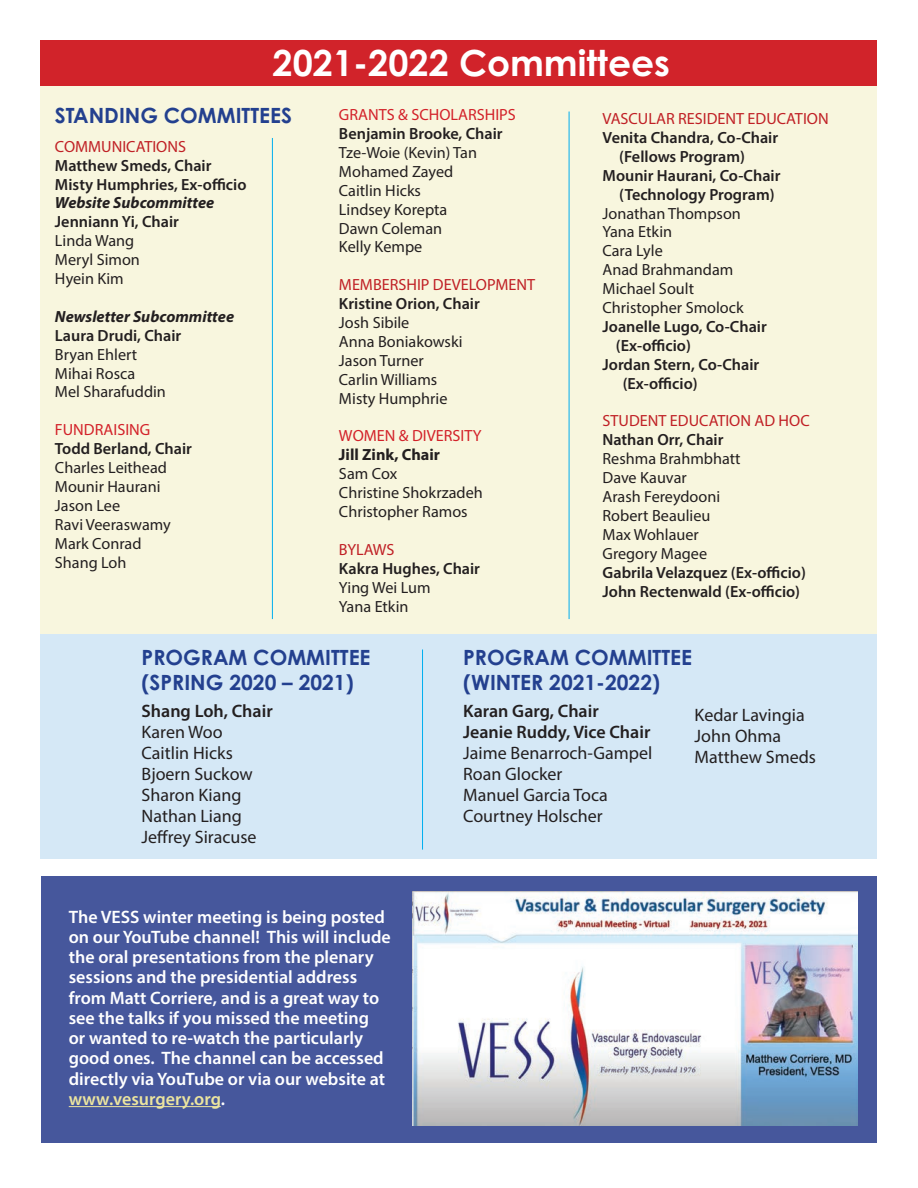
<style>
.page{position:relative;width:918px;height:1188px;background:#fff}
.page>*{position:absolute;margin:0;border:0;box-sizing:border-box;transform-origin:0 0}
.t1{font:700 36px "Century Gothic Pro";color:#fff}
.t2{font:700 21px/25.2px "Century Gothic Pro";color:#23408f}
.t3{font:600 18px/20.2px "Myriad Pro";color:#fff}
.t4{font:18px/21px "Myriad Pro";color:#231f20}
.t5{font:600 18px/21px "Myriad Pro";color:#231f20}
.t6{font:16.2px/18.9px "Myriad Pro";color:#231f20}
.t7{font:600 16.2px/18.9px "Myriad Pro";color:#231f20}
.t8{font:16.2px "Myriad Pro";color:#c02025}
.t9{font:16.2px "Myriad Pro";color:#d32129}
.t10{font:italic 700 16.2px "Myriad Pro";color:#231f20}
.t11{font:700 16.2px "Myriad Pro";color:#231f20}
.s1{color:#ece59f}
</style>
<div class="page">
<div style="left:41px;top:876px;width:836px;height:267px;background:#46579c"></div>
<div style="left:40px;top:40px;width:838px;height:47px;background:#d1232a"></div>
<div style="left:40px;top:86px;width:838px;height:553px;background:#f8f6de"></div>
<div style="left:40px;top:634px;width:838px;height:225px;background:#d5e8f6"></div>
<hr style="left:272px;top:138px;width:1px;height:481px;background:#00aeef">
<hr style="left:69px;top:1106px;width:152px;height:1px;background:#ece59f">
<img style="left:413px;top:892px;width:445px;height:233px">
<hr style="left:569px;top:112px;width:1px;height:507px;background:#00aeef">
<hr style="left:422px;top:650px;width:1px;height:200px;background:#00aeef">
<h1 class="t1" style="left:273px;top:41px;width:399px">2021-2022 Committees</h1>
<p class="t2" style="left:55px;top:102px;width:239px">STANDING COMMITTEES</p>
<p class="t8" style="left:55px;top:136px;width:133px">COMMUNICATIONS</p>
<p class="t7" style="left:55px;top:155px;width:193px">Matthew Smeds, Chair<br>Misty Humphries, Ex-officio</p>
<p class="t10" style="left:55px;top:192px;width:161px">Website Subcommittee</p>
<p class="t7" style="left:55px;top:212px;width:126px">Jenniann Yi, Chair</p>
<p class="t6" style="left:55px;top:231px;width:87px">Linda Wang<br>Meryl Simon<br>Hyein Kim</p>
<p class="t10" style="left:55px;top:306px;width:181px">Newsletter Subcommittee</p>
<p class="t7" style="left:55px;top:325px;width:128px">Laura Drudi, Chair</p>
<p class="t6" style="left:55px;top:345px;width:113px">Bryan Ehlert<br>Mihai Rosca<br>Mel Sharafuddin</p>
<p class="t9" style="left:55px;top:420px;width:97px">FUNDRAISING</p>
<p class="t7" style="left:55px;top:439px;width:139px">Todd Berland, Chair</p>
<p class="t6" style="left:55px;top:458px;width:117px">Charles Leithead<br>Mounir Haurani<br>Jason Lee<br>Ravi Veeraswamy<br>Mark Conrad<br>Shang Loh</p>
<p class="t9" style="left:339px;top:105px;width:178px">GRANTS &amp; SCHOLARSHIPS</p>
<p class="t7" style="left:339px;top:124px;width:165px">Benjamin Brooke, Chair</p>
<p class="t6" style="left:339px;top:143px;width:140px">Tze-Woie (Kevin) Tan<br>Mohamed Zayed<br>Caitlin Hicks<br>Lindsey Korepta<br>Dawn Coleman<br>Kelly Kempe</p>
<p class="t8" style="left:339px;top:275px;width:198px">MEMBERSHIP DEVELOPMENT</p>
<p class="t7" style="left:339px;top:294px;width:142px">Kristine Orion, Chair</p>
<p class="t6" style="left:339px;top:313px;width:125px">Josh Sibile<br>Anna Boniakowski<br>Jason Turner<br>Carlin Williams<br>Misty Humphrie</p>
<p class="t9" style="left:339px;top:426px;width:144px">WOMEN &amp; DIVERSITY</p>
<p class="t11" style="left:339px;top:444px;width:103px">Jill Zink, Chair</p>
<p class="t6" style="left:339px;top:464px;width:145px">Sam Cox<br>Christine Shokrzadeh<br>Christopher Ramos</p>
<p class="t8" style="left:339px;top:539px;width:57px">BYLAWS</p>
<p class="t7" style="left:339px;top:559px;width:143px">Kakra Hughes, Chair</p>
<p class="t6" style="left:339px;top:578px;width:93px">Ying Wei Lum<br>Yana Etkin</p>
<p class="t8" style="left:603px;top:109px;width:228px">VASCULAR RESIDENT EDUCATION</p>
<p class="t7" style="left:603px;top:128px;width:177px">Venita Chandra, Co-Chair</p>
<p class="t7" style="left:619px;top:147px;width:127px">(Fellows Program)</p>
<p class="t7" style="left:603px;top:165px;width:179px">Mounir Haurani, Co-Chair</p>
<p class="t7" style="left:619px;top:184px;width:157px">(Technology Program)</p>
<p class="t6" style="left:603px;top:203px;width:143px">Jonathan Thompson<br>Yana Etkin<br>Cara Lyle<br>Anad Brahmandam<br>Michael Soult<br>Christopher Smolock</p>
<p class="t7" style="left:603px;top:317px;width:166px">Joanelle Lugo, Co-Chair</p>
<p class="t7" style="left:616px;top:336px;width:76px">(Ex-officio)</p>
<p class="t7" style="left:603px;top:354px;width:158px">Jordan Stern, Co-Chair</p>
<p class="t7" style="left:623px;top:373px;width:76px">(Ex-officio)</p>
<p class="t8" style="left:603px;top:411px;width:209px">STUDENT EDUCATION AD HOC</p>
<p class="t7" style="left:603px;top:430px;width:122px">Nathan Orr, Chair</p>
<p class="t6" style="left:603px;top:449px;width:140px">Reshma Brahmbhatt<br>Dave Kauvar<br>Arash Fereydooni<br>Robert Beaulieu<br>Max Wohlauer<br>Gregory Magee</p>
<p class="t7" style="left:603px;top:562px;width:205px">Gabrila Velazquez (Ex-officio)<br>John Rectenwald (Ex-officio)</p>
<p class="t2" style="left:142px;top:644px;width:230px">PROGRAM COMMITTEE (SPRING 2020 – 2021)</p>
<p class="t5" style="left:142px;top:700px;width:133px">Shang Loh, Chair</p>
<p class="t4" style="left:142px;top:721px;width:116px">Karen Woo<br>Caitlin Hicks<br>Bjoern Suckow<br>Sharon Kiang<br>Nathan Liang<br>Jeffrey Siracuse</p>
<p class="t3" style="left:69px;top:906px;width:324px">The VESS winter meeting is being posted on our YouTube channel! This will include the oral presentations from the plenary sessions and the presidential address from Matt Corriere, and is a great way to see the talks if you missed the meeting<br>or wanted to re-watch the particularly good ones. The channel can be accessed directly via YouTube or via our website at <span class="s1">www.vesurgery.org</span>.</p>
<p class="t2" style="left:463px;top:644px;width:230px">PROGRAM COMMITTEE (WINTER 2021-2022)</p>
<p class="t5" style="left:463px;top:700px;width:189px">Karan Garg, Chair<br>Jeanie Ruddy, Vice Chair</p>
<p class="t4" style="left:463px;top:742px;width:191px">Jaime Benarroch-Gampel<br>Roan Glocker<br>Manuel Garcia Toca<br>Courtney Holscher</p>
<p class="t4" style="left:695px;top:704px;width:123px">Kedar Lavingia<br>John Ohma<br>Matthew Smeds</p>
</div>
